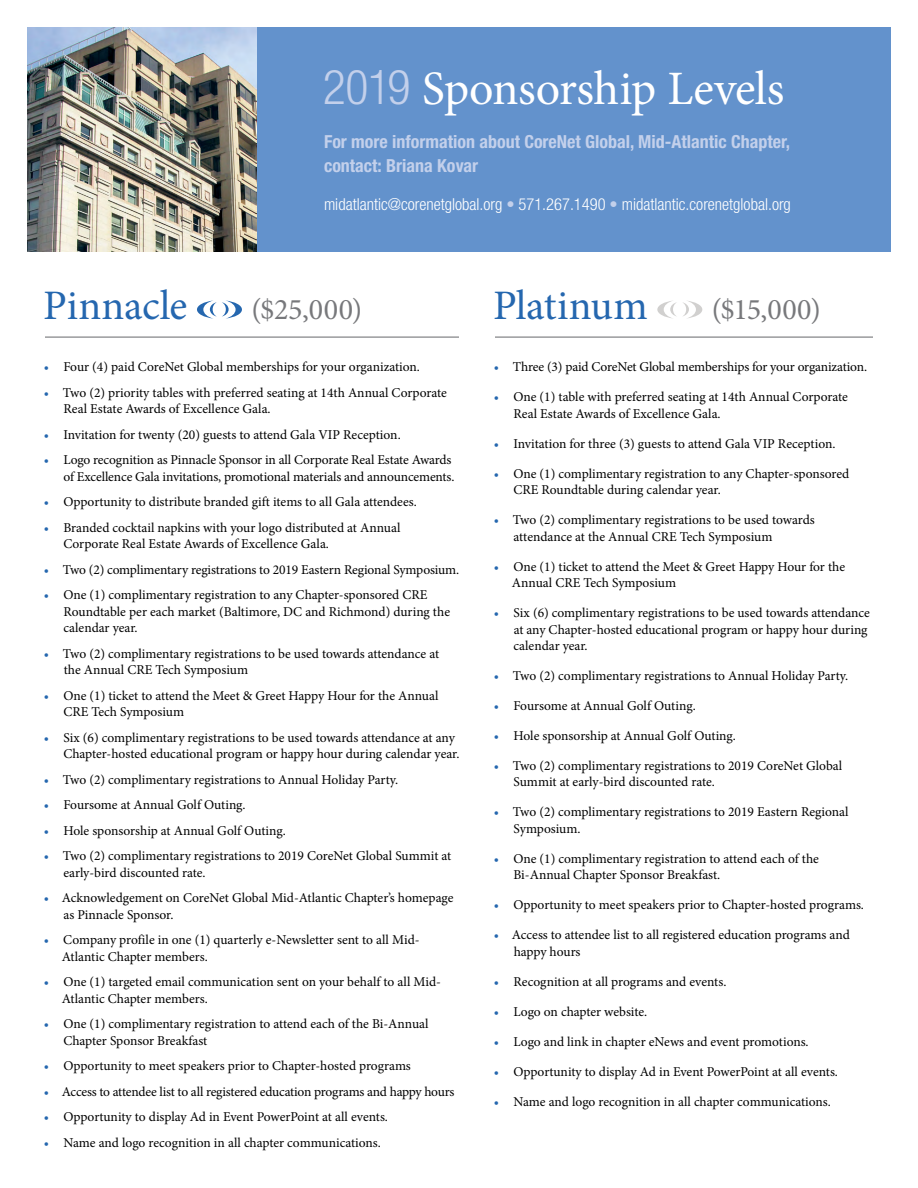
<style>
.page{position:relative;width:918px;height:1188px;background:#fff}
.page>*{position:absolute;margin:0;border:0;box-sizing:border-box;transform-origin:0 0}
.t1{font:48px "Minion Pro";letter-spacing:-.01em;color:#fff}
.t2{font:42px "Minion Pro";letter-spacing:-.005em;color:#2567af}
.t3{font:30px "Minion Pro";letter-spacing:.015em;color:#77787b}
.t4{font:700 condensed 18px/24px "Helvetica Neue LT Std";color:#c3d0eb}
.t5{font:300 condensed 16.5px "Helvetica Neue LT Std";color:#fff}
.t6{font:13.5px/16.5px "Minion Pro";letter-spacing:-.005em;color:#000}
.s1{font-family:"Helvetica Neue LT Std";font-weight:300;font-stretch:condensed;color:#c3d0eb}
.s2{color:#c3d0eb}
.s3{color:#2567af}
</style>
<div class="page">
<div style="left:27px;top:27px;width:864px;height:225px;background:#6392cc"></div>
<img style="left:27px;top:27px;width:229px;height:225px">
<hr style="left:45px;top:337px;width:414px;height:1px;background:#77787b">
<svg style="left:197px;top:301px;width:45px;height:18px"></svg>
<hr style="left:495px;top:337px;width:378px;height:1px;background:#77787b">
<svg style="left:657px;top:301px;width:45px;height:18px"></svg>
<h1 class="t1" style="left:323px;top:56px;width:463px"><span class="s1">2019</span> Sponsorship Levels</h1>
<h3 class="t4" style="left:324px;top:130px;width:468px">For more information about CoreNet Global, Mid-Atlantic Chapter, contact: Briana Kovar</h3>
<p class="t5" style="left:324px;top:194px;width:468px">midatlantic@corenetglobal.org <span class="s2">•</span> 571.267.1490 <span class="s2">•</span> midatlantic.corenetglobal.org</p>
<h2 class="t2" style="left:43px;top:277px;width:146px">Pinnacle</h2>
<h3 class="t3" style="left:252px;top:289px;width:112px">($25,000)</h3>
<p class="t6" style="left:44px;top:359px;width:378px"><span class="s3">•</span> Four (4) paid CoreNet Global memberships for your organization.</p>
<p class="t6" style="left:63px;top:384px;width:385px;text-indent:-20px"><span class="s3">•</span> Two (2) priority tables with preferred seating at 14th Annual Corporate<br>Real Estate Awards of Excellence Gala.</p>
<p class="t6" style="left:44px;top:426px;width:359px"><span class="s3">•</span> Invitation for twenty (20) guests to attend Gala VIP Reception.</p>
<p class="t6" style="left:44px;top:452px;width:412px;text-align:right"><span class="s3">•</span> Logo recognition as Pinnacle Sponsor in all Corporate Real Estate Awards of Excellence Gala invitations, promotional materials and announcements.</p>
<p class="t6" style="left:44px;top:494px;width:375px"><span class="s3">•</span> Opportunity to distribute branded gift items to all Gala attendees.</p>
<p class="t6" style="left:63px;top:519px;width:339px;text-indent:-20px"><span class="s3">•</span> Branded cocktail napkins with your logo distributed at Annual<br>Corporate Real Estate Awards of Excellence Gala.</p>
<p class="t6" style="left:44px;top:561px;width:417px"><span class="s3">•</span> Two (2) complimentary registrations to 2019 Eastern Regional Symposium.</p>
<p class="t6" style="left:63px;top:587px;width:388px;text-indent:-20px"><span class="s3">•</span> One (1) complimentary registration to any Chapter-sponsored CRE<br>Roundtable per each market (Baltimore, DC and Richmond) during the calendar year.</p>
<p class="t6" style="left:64px;top:645px;width:377px;text-indent:-20px"><span class="s3">•</span> Two (2) complimentary registrations to be used towards attendance at the Annual CRE Tech Symposium</p>
<p class="t6" style="left:63px;top:687px;width:377px;text-indent:-20px"><span class="s3">•</span> One (1) ticket to attend the Meet &amp; Greet Happy Hour for the Annual<br>CRE Tech Symposium</p>
<p class="t6" style="left:63px;top:729px;width:398px;text-indent:-20px"><span class="s3">•</span> Six (6) complimentary registrations to be used towards attendance at any<br>Chapter-hosted educational program or happy hour during calendar year.</p>
<p class="t6" style="left:44px;top:771px;width:356px"><span class="s3">•</span> Two (2) complimentary registrations to Annual Holiday Party.</p>
<p class="t6" style="left:44px;top:797px;width:204px"><span class="s3">•</span> Foursome at Annual Golf Outing.</p>
<p class="t6" style="left:44px;top:822px;width:244px"><span class="s3">•</span> Hole sponsorship at Annual Golf Outing.</p>
<p class="t6" style="left:63px;top:848px;width:389px;text-indent:-20px"><span class="s3">•</span> Two (2) complimentary registrations to 2019 CoreNet Global Summit at early-bird discounted rate.</p>
<p class="t6" style="left:64px;top:890px;width:391px;text-indent:-20px"><span class="s3">•</span> Acknowledgement on CoreNet Global Mid-Atlantic Chapter’s homepage as Pinnacle Sponsor.</p>
<p class="t6" style="left:62px;top:932px;width:359px;text-indent:-18px"><span class="s3">•</span> Company profile in one (1) quarterly e-Newsletter sent to all Mid-<br>Atlantic Chapter members.</p>
<p class="t6" style="left:62px;top:974px;width:381px;text-indent:-18px"><span class="s3">•</span> One (1) targeted email communication sent on your behalf to all Mid-<br>Atlantic Chapter members.</p>
<p class="t6" style="left:63px;top:1016px;width:367px;text-indent:-20px"><span class="s3">•</span> One (1) complimentary registration to attend each of the Bi-Annual<br>Chapter Sponsor Breakfast</p>
<p class="t6" style="left:44px;top:1058px;width:369px"><span class="s3">•</span> Opportunity to meet speakers prior to Chapter-hosted programs</p>
<p class="t6" style="left:44px;top:1083px;width:412px"><span class="s3">•</span> Access to attendee list to all registered education programs and happy hours</p>
<p class="t6" style="left:44px;top:1109px;width:346px"><span class="s3">•</span> Opportunity to display Ad in Event PowerPoint at all events.</p>
<p class="t6" style="left:44px;top:1134px;width:339px"><span class="s3">•</span> Name and logo recognition in all chapter communications.</p>
<h2 class="t2" style="left:493px;top:277px;width:156px">Platinum</h2>
<h3 class="t3" style="left:712px;top:289px;width:110px">($15,000)</h3>
<p class="t6" style="left:494px;top:359px;width:375px"><span class="s3">•</span> Three (3) paid CoreNet Global memberships for your organization.</p>
<p class="t6" style="left:513px;top:389px;width:336px;text-indent:-20px"><span class="s3">•</span> One (1) table with preferred seating at 14th Annual Corporate<br>Real Estate Awards of Excellence Gala.</p>
<p class="t6" style="left:494px;top:435px;width:343px"><span class="s3">•</span> Invitation for three (3) guests to attend Gala VIP Reception.</p>
<p class="t6" style="left:513px;top:465px;width:337px;text-indent:-20px"><span class="s3">•</span> One (1) complimentary registration to any Chapter-sponsored<br>CRE Roundtable during calendar year.</p>
<p class="t6" style="left:514px;top:512px;width:303px;text-indent:-20px"><span class="s3">•</span> Two (2) complimentary registrations to be used towards attendance at the Annual CRE Tech Symposium</p>
<p class="t6" style="left:512px;top:558px;width:335px;text-indent:-18px"><span class="s3">•</span> One (1) ticket to attend the Meet &amp; Greet Happy Hour for the<br>Annual CRE Tech Symposium</p>
<p class="t6" style="left:513px;top:605px;width:358px;text-indent:-20px"><span class="s3">•</span> Six (6) complimentary registrations to be used towards attendance at any Chapter-hosted educational program or happy hour during calendar year.</p>
<p class="t6" style="left:494px;top:667px;width:356px"><span class="s3">•</span> Two (2) complimentary registrations to Annual Holiday Party.</p>
<p class="t6" style="left:494px;top:697px;width:204px"><span class="s3">•</span> Foursome at Annual Golf Outing.</p>
<p class="t6" style="left:494px;top:727px;width:244px"><span class="s3">•</span> Hole sponsorship at Annual Golf Outing.</p>
<p class="t6" style="left:514px;top:757px;width:330px;text-indent:-20px"><span class="s3">•</span> Two (2) complimentary registrations to 2019 CoreNet Global<br>Summit at early-bird discounted rate.</p>
<p class="t6" style="left:514px;top:804px;width:337px;text-indent:-20px"><span class="s3">•</span> Two (2) complimentary registrations to 2019 Eastern Regional<br>Symposium.</p>
<p class="t6" style="left:513px;top:850px;width:307px;text-indent:-20px"><span class="s3">•</span> One (1) complimentary registration to attend each of the<br>Bi‑Annual Chapter Sponsor Breakfast.</p>
<p class="t6" style="left:494px;top:897px;width:372px"><span class="s3">•</span> Opportunity to meet speakers prior to Chapter-hosted programs.</p>
<p class="t6" style="left:514px;top:927px;width:338px;text-indent:-20px"><span class="s3">•</span> Access to attendee list to all registered education programs and happy hours</p>
<p class="t6" style="left:494px;top:973px;width:234px"><span class="s3">•</span> Recognition at all programs and events.</p>
<p class="t6" style="left:494px;top:1003px;width:155px"><span class="s3">•</span> Logo on chapter website.</p>
<p class="t6" style="left:494px;top:1033px;width:316px"><span class="s3">•</span> Logo and link in chapter eNews and event promotions.</p>
<p class="t6" style="left:494px;top:1063px;width:346px"><span class="s3">•</span> Opportunity to display Ad in Event PowerPoint at all events.</p>
<p class="t6" style="left:494px;top:1093px;width:339px"><span class="s3">•</span> Name and logo recognition in all chapter communications.</p>
</div>
